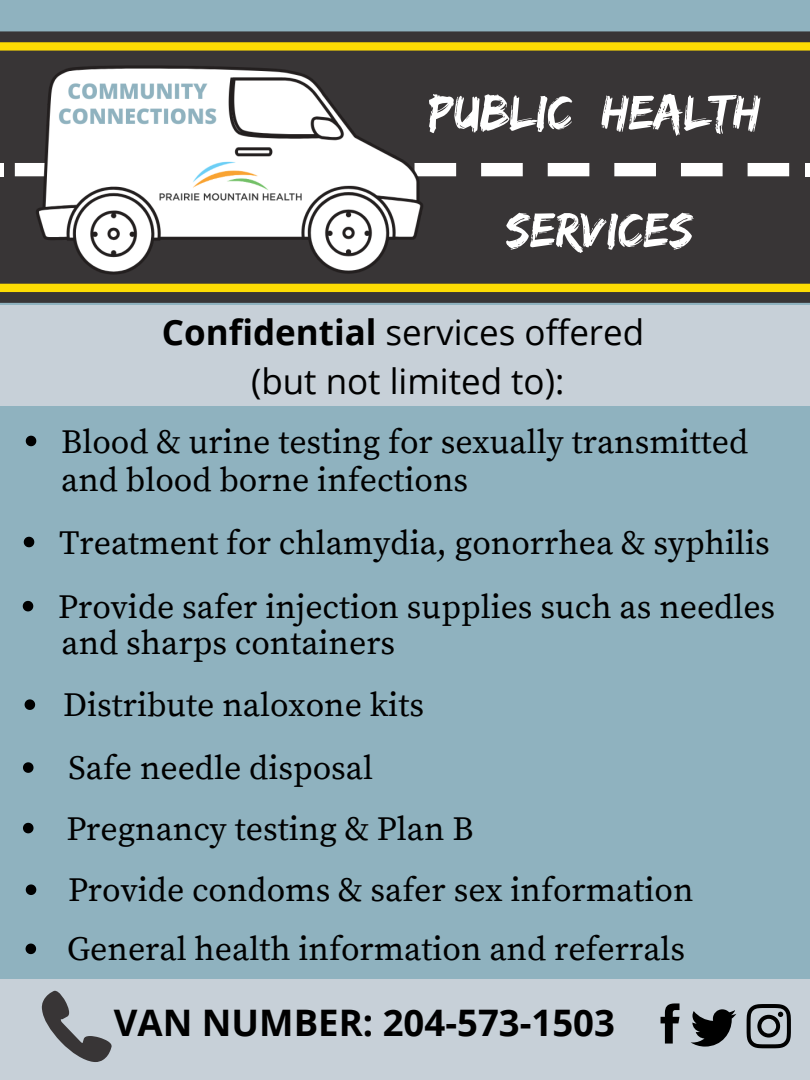
<style>
.page{position:relative;width:810px;height:1080px;background:#fff}
.page>*{position:absolute;margin:0;border:0;box-sizing:border-box;transform-origin:0 0}
.t1{font:50.62px "Edo";color:#fff}
.t2{font:700 36.56px "Open Sans";color:#000}
.t3{font:35px/48.5px "Open Sans";color:#000;text-align:center}
.t4{font:33.75px/38px "Source Serif Pro";color:#000}
.s1{font-weight:700}
</style>
<div class="page">
<div style="left:0;top:0;width:810px;height:1078px;background:#8fb2bf"></div>
<div style="left:0;top:31px;width:810px;height:272px;background:#383536"></div>
<div style="left:0;top:42px;width:810px;height:9px;background:#fddc03"></div>
<div style="left:0;top:284px;width:810px;height:8px;background:#fddc03"></div>
<hr style="left:0;top:163px;width:4px;height:13px;background:#fff">
<svg style="left:15px;top:163px;width:774px;height:13px"></svg>
<hr style="left:806px;top:163px;width:4px;height:13px;background:#fff">
<div style="left:0;top:306px;width:810px;height:100px;background:#c7d0d8"></div>
<div style="left:0;top:979px;width:810px;height:101px;background:#c7d0d8"></div>
<svg style="left:661px;top:1003px;width:19px;height:41px"></svg>
<svg style="left:691px;top:1009px;width:45px;height:38px"></svg>
<svg style="left:747px;top:1004px;width:44px;height:44px"></svg>
<svg style="left:42px;top:991px;width:70px;height:71px"></svg>
<svg style="left:26px;top:436px;width:10px;height:10px"></svg>
<svg style="left:23px;top:601px;width:10px;height:10px"></svg>
<svg style="left:24px;top:537px;width:10px;height:10px"></svg>
<svg style="left:23px;top:762px;width:11px;height:11px"></svg>
<img style="left:17px;top:50px;width:422px;height:234px">
<svg style="left:26px;top:944px;width:10px;height:10px"></svg>
<svg style="left:26px;top:884px;width:10px;height:11px"></svg>
<svg style="left:23px;top:823px;width:11px;height:10px"></svg>
<svg style="left:25px;top:699px;width:10px;height:11px"></svg>
<h1 class="t1" style="left:429px;top:83px;width:333px">PUBLIC HEALTH</h1>
<h1 class="t1" style="left:506px;top:200px;width:189px">SERVICES</h1>
<p class="t3" style="left:162px;top:307px;width:484px"><span class="s1">Confidential</span> services offered (but not limited to):</p>
<p class="t4" style="left:61px;top:424px;width:689px">Blood &amp; urine testing for sexually transmitted and blood borne infections</p>
<p class="t4" style="left:59px;top:525px;width:712px">Treatment for chlamydia, gonorrhea &amp; syphilis</p>
<p class="t4" style="left:58px;top:590px;width:719px;line-height:35.9px">Provide safer injection supplies such as needles and sharps containers</p>
<p class="t4" style="left:63px;top:687px;width:362px">Distribute naloxone kits</p>
<p class="t4" style="left:69px;top:750px;width:306px">Safe needle disposal</p>
<p class="t4" style="left:66px;top:811px;width:409px">Pregnancy testing &amp; Plan B</p>
<p class="t4" style="left:68px;top:873px;width:627px">Provide condoms &amp; safer sex information</p>
<p class="t4" style="left:67px;top:932px;width:619px">General health information and referrals</p>
<p class="t2" style="left:114px;top:997px;width:503px">VAN NUMBER: 204-573-1503</p>
</div>
